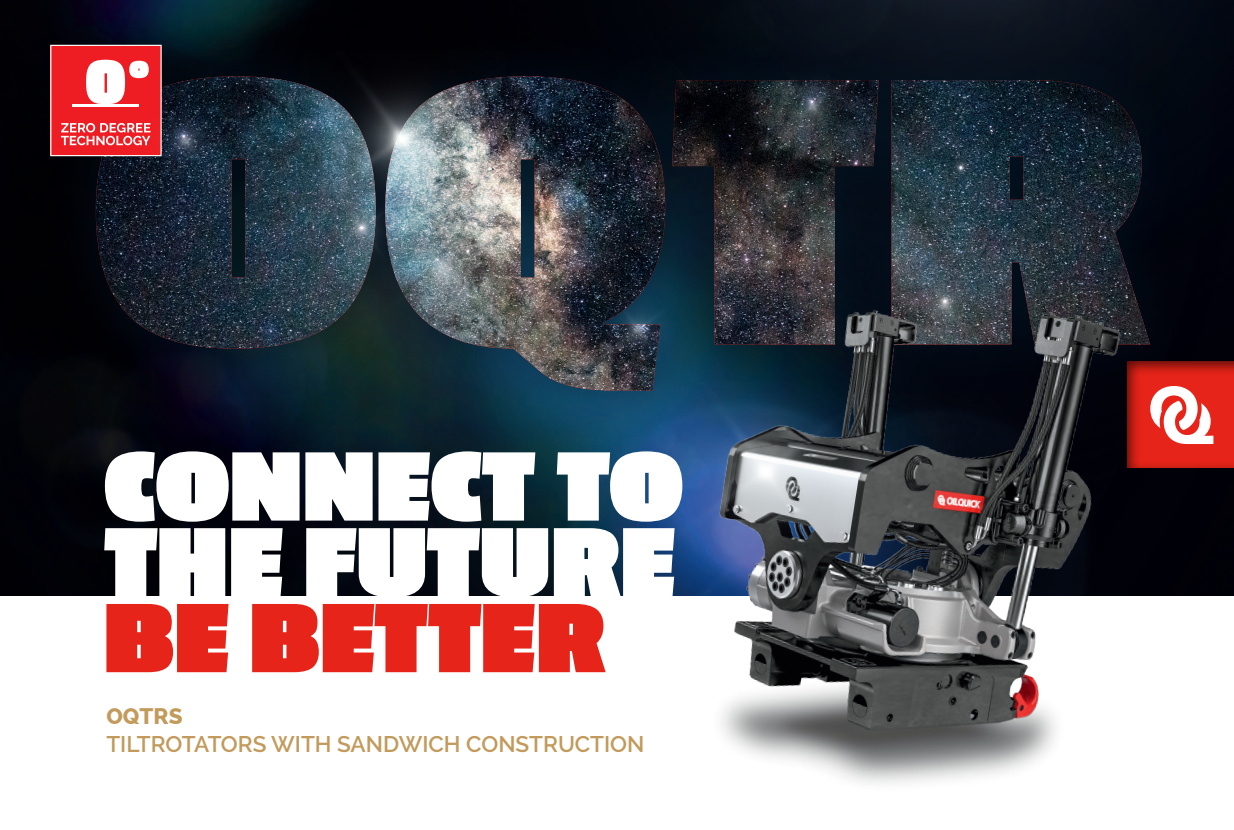
<style>
.page{position:relative;width:1234px;height:830px;background:#fff}
.page>*{position:absolute;margin:0;border:0;box-sizing:border-box;transform-origin:0 0}
.t1{font:900 109.8px "Passion One";letter-spacing:.005em;color:#fff}
.t2{font:900 109.8px "Passion One";letter-spacing:.005em;color:#e72419}
.t3{font:600 22.5px "Raleway";color:#c29a5b}
.t4{font:800 22.5px "Raleway";color:#c29a5b}
</style>
<div class="page">
<img style="left:0;top:0;width:1233px;height:595px">
<div style="left:45px;top:25px;width:1151px;height:416px;background:#011623;opacity:.68"></div>
<img style="left:96px;top:76px;width:1053px;height:314px">
<div style="left:1125px;top:361px;width:108px;height:108px;background:#231f20;opacity:.75"></div>
<svg style="left:50px;top:45px;width:112px;height:111px"></svg>
<hr style="left:72px;top:104px;width:67px;height:3px;background:#fff">
<img style="left:301px;top:50px;width:204px;height:170px">
<img style="left:373px;top:208px;width:141px;height:117px">
<img style="left:315px;top:186px;width:95px;height:79px">
<img style="left:765px;top:65px;width:95px;height:79px">
<img style="left:139px;top:99px;width:94px;height:79px">
<img style="left:529px;top:171px;width:693px;height:613px">
<img style="left:665px;top:383px;width:203px;height:170px">
<h1 class="t1" style="left:104px;top:433px;width:580px">CONNECT TO</h1>
<h1 class="t1" style="left:104px;top:509px;width:571px">THE FUTURE</h1>
<h1 class="t2" style="left:104px;top:585px;width:502px">BE BETTER</h1>
<p class="t4" style="left:106px;top:702px;width:78px">OQTRS</p>
<p class="t3" style="left:106px;top:731px;width:539px">TILTROTATORS WITH SANDWICH CONSTRUCTION</p>
</div>
